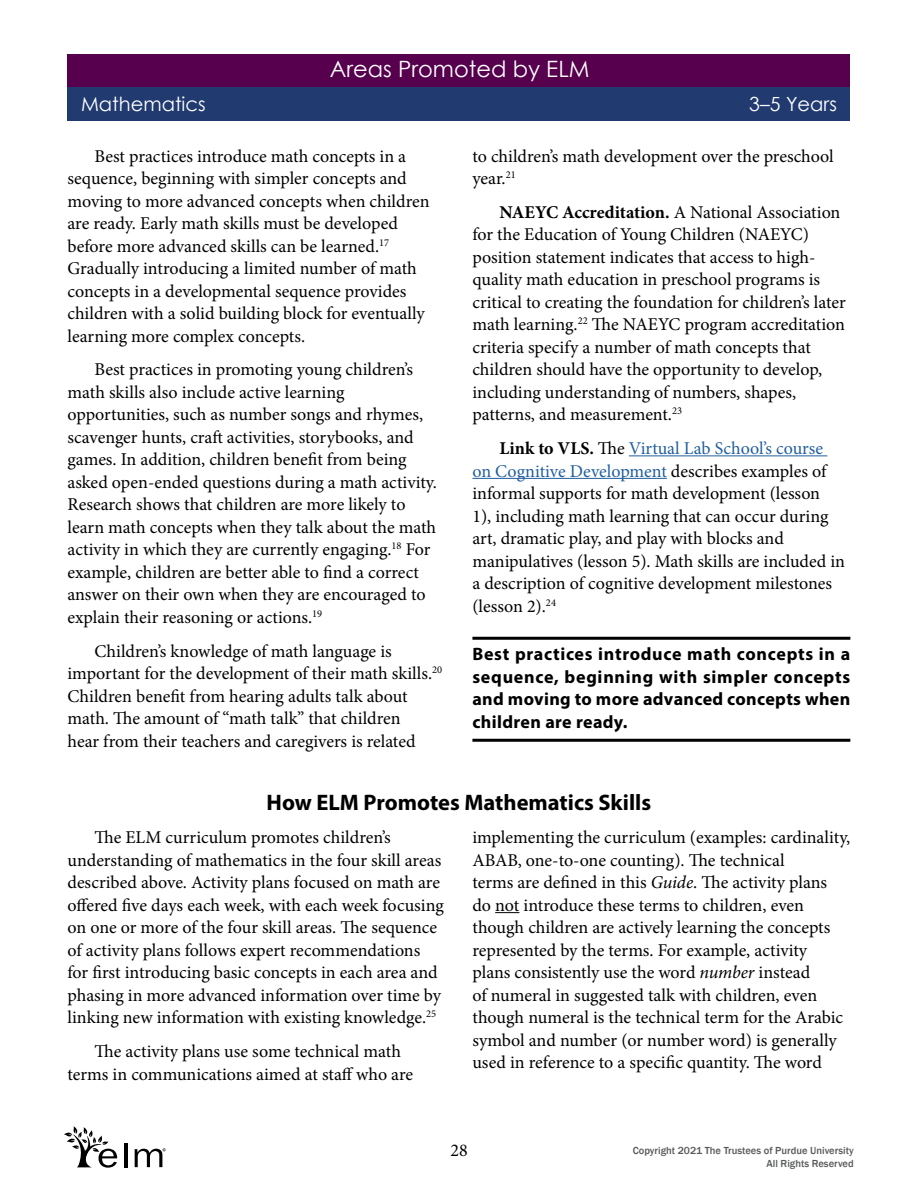
<style>
.page{position:relative;width:918px;height:1188px;background:#fff}
.page>*{position:absolute;margin:0;border:0;box-sizing:border-box;transform-origin:0 0}
.t1{font:700 22.5px "Myriad Pro";color:#000}
.t2{font:22.5px "Century Gothic";color:#fff}
.t3{font:19.5px "Century Gothic";color:#fff}
.t4{font:18px/22.5px "Minion Pro";color:#000}
.t5{font:700 18px/22.5px "Myriad Pro";letter-spacing:.02em;color:#000;text-align:justify}
.t6{font:500 10.5px/12.6px "Franklin Gothic";color:#58595b;text-align:right}
.s1{font-weight:700}
.s2{color:#215e9e}
.s3{font-style:italic}
</style>
<div class="page">
<div style="left:68px;top:54px;width:782px;height:34px;background:#56004e"></div>
<div style="left:68px;top:87px;width:782px;height:34px;background:#213a70"></div>
<hr style="left:124px;top:1143px;width:3px;height:24px;background:#000">
<svg style="left:64px;top:1126px;width:53px;height:42px"></svg>
<svg style="left:135px;top:1148px;width:31px;height:19px"></svg>
<hr style="left:629px;top:455px;width:198px;height:1px;background:#215e9e">
<hr style="left:472px;top:478px;width:195px;height:1px;background:#215e9e">
<svg style="left:495px;top:912px;width:24px;height:1px"></svg>
<hr style="left:472px;top:637px;width:378px;height:3px;background:#000">
<hr style="left:472px;top:739px;width:378px;height:3px;background:#000">
<p class="t2" style="left:330px;top:54px;width:261px">Areas Promoted by ELM</p>
<p class="t3" style="left:81px;top:90px;width:126px">Mathematics</p>
<p class="t3" style="left:749px;top:90px;width:89px">3–5 Years</p>
<p class="t4" style="left:68px;top:145px;width:364px;text-indent:27px">Best practices introduce math concepts in a sequence, beginning with simpler concepts and moving to more advanced concepts when children are ready. Early math skills must be developed before more advanced skills can be learned.<sup>17<br></sup>Gradually introducing a limited number of math concepts in a developmental sequence provides children with a solid building block for eventually learning more complex concepts.</p>
<p class="t4" style="left:68px;top:358px;width:371px;text-indent:27px">Best practices in promoting young children’s math skills also include active learning opportunities, such as number songs and rhymes, scavenger hunts, craft activities, storybooks, and games. In addition, children benefit from being asked open-ended questions during a math activity.<br>Research shows that children are more likely to learn math concepts when they talk about the math activity in which they are currently engaging.<sup>18</sup> For example, children are better able to find a correct answer on their own when they are encouraged to explain their reasoning or actions.<sup>19</sup></p>
<p class="t4" style="left:68px;top:640px;width:376px;text-indent:27px">Children’s knowledge of math language is important for the development of their math skills.<sup>20<br></sup>Children benefit from hearing adults talk about math. The amount of “math talk” that children<br>hear from their teachers and caregivers is related</p>
<p class="t4" style="left:472px;top:145px;width:363px">to children’s math development over the preschool year.<sup>21</sup></p>
<p class="t4" style="left:472px;top:201px;width:375px;text-indent:27px"><span class="s1">NAEYC Accreditation.</span> A National Association for the Education of Young Children (NAEYC) position statement indicates that access to high&shy;quality math education in preschool programs is critical to creating the foundation for children’s later math learning.<sup>22</sup> The NAEYC program accreditation criteria specify a number of math concepts that children should have the opportunity to develop, including understanding of numbers, shapes, patterns, and measurement.<sup>23</sup></p>
<p class="t4" style="left:472px;top:437px;width:374px;text-indent:27px"><span class="s1">Link to VLS.</span> The <span class="s2">Virtual Lab School’s course on Cognitive Development</span> describes examples of informal supports for math development (lesson<br>1), including math learning that can occur during art, dramatic play, and play with blocks and manipulatives (lesson 5). Math skills are included in a description of cognitive development milestones (lesson 2).<sup>24</sup></p>
<p class="t5" style="left:472px;top:642px;width:379px">Best practices introduce math concepts in a sequence, beginning with simpler concepts and moving to more advanced concepts when children are ready.</p>
<p class="t1" style="left:267px;top:787px;width:386px">How ELM Promotes Mathematics Skills</p>
<p class="t4" style="left:68px;top:826px;width:378px;text-indent:27px">The ELM curriculum promotes children’s understanding of mathematics in the four skill areas described above. Activity plans focused on math are offered five days each week, with each week focusing on one or more of the four skill areas. The sequence of activity plans follows expert recommendations for first introducing basic concepts in each area and phasing in more advanced information over time by linking new information with existing knowledge.<sup>25</sup></p>
<p class="t4" style="left:68px;top:1040px;width:347px;text-indent:27px">The activity plans use some technical math terms in communications aimed at staff who are</p>
<p class="t4" style="left:472px;top:826px;width:379px">implementing the curriculum (examples: cardinality, ABAB, one-to-one counting). The technical<br>terms are defined in this <span class="s3">Guide</span>. The activity plans<br>do not introduce these terms to children, even though children are actively learning the concepts represented by the terms. For example, activity<br>plans consistently use the word <span class="s3">number</span> instead<br>of numeral in suggested talk with children, even though numeral is the technical term for the Arabic symbol and number (or number word) is generally used in reference to a specific quantity. The word</p>
<p class="t4" style="left:450px;top:1140px;width:19px">28</p>
<p class="t6" style="left:633px;top:1145px;width:222px">Copyright 2021 The Trustees of Purdue University<br>All Rights Reserved</p>
</div>
